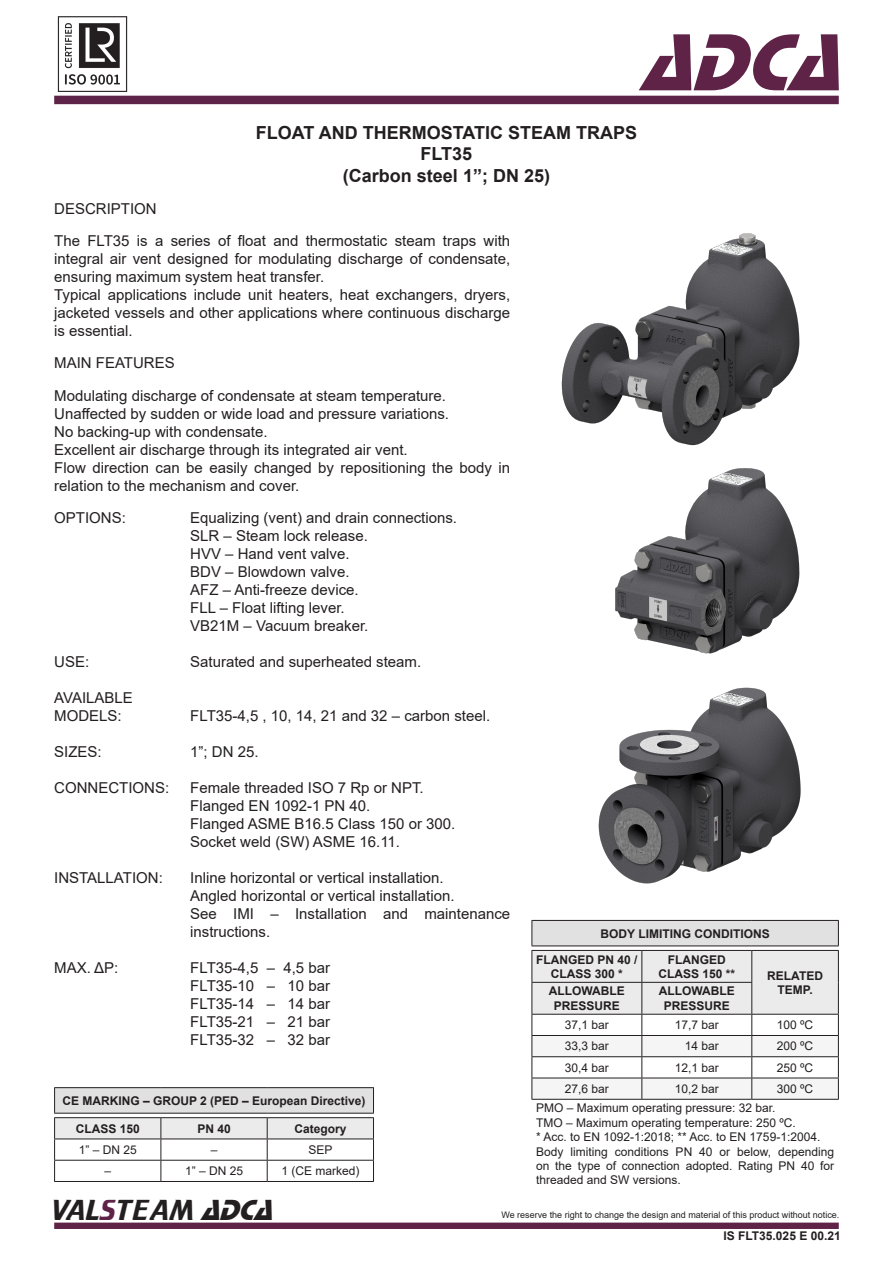
<style>
.page{position:relative;width:893px;height:1263px;background:#fff}
.page>*{position:absolute;margin:0;border:0;box-sizing:border-box;transform-origin:0 0}
.t1{font:italic 84px "Stop D";color:#5f2348}
.t2{font:30px "Trekker";color:#231f20}
.t3{font:700 18px "Arial";color:#231f20}
.t4{font:15px/18px "Arial";color:#231f20;text-align:justify}
.t5{font:12px/14.4px "Arial";color:#231f20;text-align:justify}
.t6{font:700 12px "Arial";color:#231f20}
.t7{font:9px "Arial";color:#231f20}
.s1{color:#5f2348}
.s2{font-family:"Stop D";font-style:italic}
</style>
<div class="page">
<div style="left:54px;top:96px;width:785px;height:8px;background:#5e2348"></div>
<div style="left:54px;top:1222px;width:785px;height:7px;background:#5f2348;border:2px solid #5f2348"></div>
<img style="left:57px;top:16px;width:71px;height:76px">
<img style="left:561px;top:233px;width:239px;height:213px">
<img style="left:615px;top:468px;width:185px;height:186px">
<img style="left:598px;top:687px;width:203px;height:197px">
<hr style="left:54px;top:1181px;width:107px;height:1px;background:#231f20">
<hr style="left:161px;top:1181px;width:106px;height:1px;background:#231f20">
<hr style="left:267px;top:1181px;width:107px;height:1px;background:#231f20">
<hr style="left:54px;top:1087px;width:107px;height:1px;background:#231f20">
<hr style="left:161px;top:1087px;width:106px;height:1px;background:#231f20">
<hr style="left:267px;top:1087px;width:107px;height:1px;background:#231f20">
<svg style="left:54px;top:1088px;width:320px;height:93px"></svg>
<hr style="left:54px;top:1138px;width:107px;height:1px;background:#231f20">
<hr style="left:161px;top:1138px;width:106px;height:1px;background:#231f20">
<hr style="left:267px;top:1138px;width:107px;height:1px;background:#231f20">
<hr style="left:531px;top:920px;width:111px;height:1px;background:#231f20">
<hr style="left:642px;top:920px;width:110px;height:1px;background:#231f20">
<hr style="left:752px;top:920px;width:87px;height:1px;background:#231f20">
<svg style="left:531px;top:921px;width:308px;height:178px"></svg>
<hr style="left:531px;top:1099px;width:111px;height:1px;background:#231f20">
<hr style="left:642px;top:1099px;width:110px;height:1px;background:#231f20">
<hr style="left:752px;top:1099px;width:87px;height:1px;background:#231f20">
<h1 class="t1" style="left:640px;top:14px;width:227px">ADCA</h1>
<p class="t4" style="left:54px;top:200px;width:104px">DESCRIPTION</p>
<p class="t3" style="left:256px;top:120px;width:383px">FLOAT AND THERMOSTATIC STEAM TRAPS</p>
<p class="t3" style="left:421px;top:141px;width:53px">FLT35</p>
<p class="t3" style="left:343px;top:163px;width:209px">(Carbon steel 1”; DN 25)</p>
<p class="t4" style="left:54px;top:232px;width:458px">The FLT35 is a series of float and thermostatic steam traps with integral air vent designed for modulating discharge of condensate, ensuring maximum system heat transfer.</p>
<p class="t4" style="left:54px;top:286px;width:458px">Typical applications include unit heaters, heat exchangers, dryers, jacketed vessels and other applications where continuous discharge is essential.</p>
<p class="t4" style="left:54px;top:354px;width:122px">MAIN FEATURES</p>
<p class="t4" style="left:54px;top:386px;width:393px">Modulating discharge of condensate at steam temperature.</p>
<p class="t4" style="left:54px;top:404px;width:396px">Unaffected by sudden or wide load and pressure variations.</p>
<p class="t4" style="left:54px;top:422px;width:215px">No backing-up with condensate.</p>
<p class="t4" style="left:54px;top:440px;width:355px">Excellent air discharge through its integrated air vent.</p>
<p class="t4" style="left:54px;top:458px;width:457px">Flow direction can be easily changed by repositioning the body in relation to the mechanism and cover.</p>
<p class="t4" style="left:54px;top:508px;width:73px">OPTIONS:</p>
<p class="t4" style="left:54px;top:652px;width:37px">USE:</p>
<p class="t4" style="left:54px;top:688px;width:80px">AVAILABLE</p>
<p class="t4" style="left:54px;top:706px;width:69px">MODELS:</p>
<p class="t4" style="left:54px;top:742px;width:49px">SIZES:</p>
<p class="t4" style="left:54px;top:778px;width:117px">CONNECTIONS:</p>
<p class="t4" style="left:54px;top:868px;width:110px">INSTALLATION:</p>
<p class="t4" style="left:54px;top:958px;width:66px">MAX. ΔP:</p>
<p class="t4" style="left:190px;top:508px;width:268px">Equalizing (vent) and drain connections.</p>
<p class="t4" style="left:190px;top:526px;width:179px">SLR – Steam lock release.</p>
<p class="t4" style="left:190px;top:544px;width:161px">HVV – Hand vent valve.</p>
<p class="t4" style="left:190px;top:562px;width:161px">BDV – Blowdown valve.</p>
<p class="t4" style="left:190px;top:580px;width:170px">AFZ – Anti-freeze device.</p>
<p class="t4" style="left:190px;top:598px;width:156px">FLL – Float lifting lever.</p>
<p class="t4" style="left:190px;top:616px;width:180px">VB21M – Vacuum breaker.</p>
<p class="t4" style="left:190px;top:652px;width:232px">Saturated and superheated steam.</p>
<p class="t4" style="left:190px;top:706px;width:301px">FLT35-4,5 , 10, 14, 21 and 32 – carbon steel.</p>
<p class="t4" style="left:190px;top:742px;width:70px">1”; DN 25.</p>
<p class="t4" style="left:190px;top:778px;width:235px">Female threaded ISO 7 Rp or NPT.</p>
<p class="t4" style="left:190px;top:796px;width:182px">Flanged EN 1092-1 PN 40.</p>
<p class="t4" style="left:190px;top:814px;width:267px">Flanged ASME B16.5 Class 150 or 300.</p>
<p class="t4" style="left:190px;top:832px;width:211px">Socket weld (SW) ASME 16.11.</p>
<p class="t4" style="left:190px;top:868px;width:255px">Inline horizontal or vertical installation.</p>
<p class="t4" style="left:190px;top:886px;width:266px">Angled horizontal or vertical installation.</p>
<p class="t4" style="left:190px;top:904px;width:321px">See IMI – Installation and maintenance instructions.</p>
<p class="t4" style="left:190px;top:958px;width:141px">FLT35-4,5 – 4,5 bar</p>
<p class="t4" style="left:190px;top:976px;width:141px">FLT35-10 – 10 bar</p>
<p class="t4" style="left:190px;top:994px;width:141px">FLT35-14 – 14 bar</p>
<p class="t4" style="left:190px;top:1012px;width:141px">FLT35-21 – 21 bar</p>
<p class="t4" style="left:190px;top:1030px;width:141px">FLT35-32 – 32 bar</p>
<p class="t6" style="left:62px;top:1092px;width:305px">CE MARKING – GROUP 2 (PED – European Directive)</p>
<p class="t6" style="left:76px;top:1120px;width:66px">CLASS 150</p>
<p class="t6" style="left:197px;top:1120px;width:35px">PN 40</p>
<p class="t6" style="left:294px;top:1120px;width:54px">Category</p>
<p class="t5" style="left:79px;top:1142px;width:60px">1” – DN 25</p>
<p class="t5" style="left:211px;top:1142px;width:8px">–</p>
<p class="t5" style="left:308px;top:1142px;width:26px">SEP</p>
<p class="t5" style="left:104px;top:1164px;width:8px">–</p>
<p class="t5" style="left:185px;top:1164px;width:60px">1” – DN 25</p>
<p class="t5" style="left:281px;top:1164px;width:80px">1 (CE marked)</p>
<p class="t6" style="left:601px;top:925px;width:171px">BODY LIMITING CONDITIONS</p>
<p class="t6" style="left:536px;top:951px;width:103px">FLANGED PN 40 /</p>
<p class="t6" style="left:551px;top:965px;width:74px">CLASS 300 *</p>
<p class="t6" style="left:668px;top:951px;width:59px">FLANGED</p>
<p class="t6" style="left:658px;top:965px;width:78px">CLASS 150 **</p>
<p class="t6" style="left:767px;top:967px;width:57px">RELATED</p>
<p class="t6" style="left:549px;top:983px;width:77px">ALLOWABLE</p>
<p class="t6" style="left:777px;top:981px;width:37px">TEMP.</p>
<p class="t6" style="left:554px;top:997px;width:68px">PRESSURE</p>
<p class="t6" style="left:659px;top:983px;width:77px">ALLOWABLE</p>
<p class="t6" style="left:664px;top:997px;width:68px">PRESSURE</p>
<p class="t5" style="left:565px;top:1018px;width:46px">37,1 bar</p>
<p class="t5" style="left:675px;top:1018px;width:46px">17,7 bar</p>
<p class="t5" style="left:777px;top:1018px;width:38px">100 ºC</p>
<p class="t5" style="left:565px;top:1039px;width:46px">33,3 bar</p>
<p class="t5" style="left:685px;top:1039px;width:36px">14 bar</p>
<p class="t5" style="left:777px;top:1039px;width:38px">200 ºC</p>
<p class="t5" style="left:565px;top:1060px;width:46px">30,4 bar</p>
<p class="t5" style="left:675px;top:1060px;width:46px">12,1 bar</p>
<p class="t5" style="left:777px;top:1060px;width:38px">250 ºC</p>
<p class="t5" style="left:565px;top:1081px;width:46px">27,6 bar</p>
<p class="t5" style="left:675px;top:1081px;width:46px">10,2 bar</p>
<p class="t5" style="left:777px;top:1081px;width:38px">300 ºC</p>
<p class="t5" style="left:536px;top:1101px;width:241px">PMO – Maximum operating pressure: 32 bar.</p>
<p class="t5" style="left:536px;top:1115px;width:261px">TMO – Maximum operating temperature: 250 ºC.</p>
<p class="t5" style="left:536px;top:1130px;width:286px">* Acc. to EN 1092-1:2018; ** Acc. to EN 1759-1:2004.</p>
<p class="t5" style="left:536px;top:1144px;width:299px">Body limiting conditions PN 40 or below, depending on the type of connection adopted. Rating PN 40 for threaded and SW versions.</p>
<p class="t2" style="left:51px;top:1193px;width:232px">VAL<span class="s1">S</span>TEAM <span class="s2">ADCA</span></p>
<p class="t7" style="left:501px;top:1209px;width:340px">We reserve the right to change the design and material of this product without notice.</p>
<p class="t6" style="left:723px;top:1227px;width:119px">IS FLT35.025 E 00.21</p>
</div>
